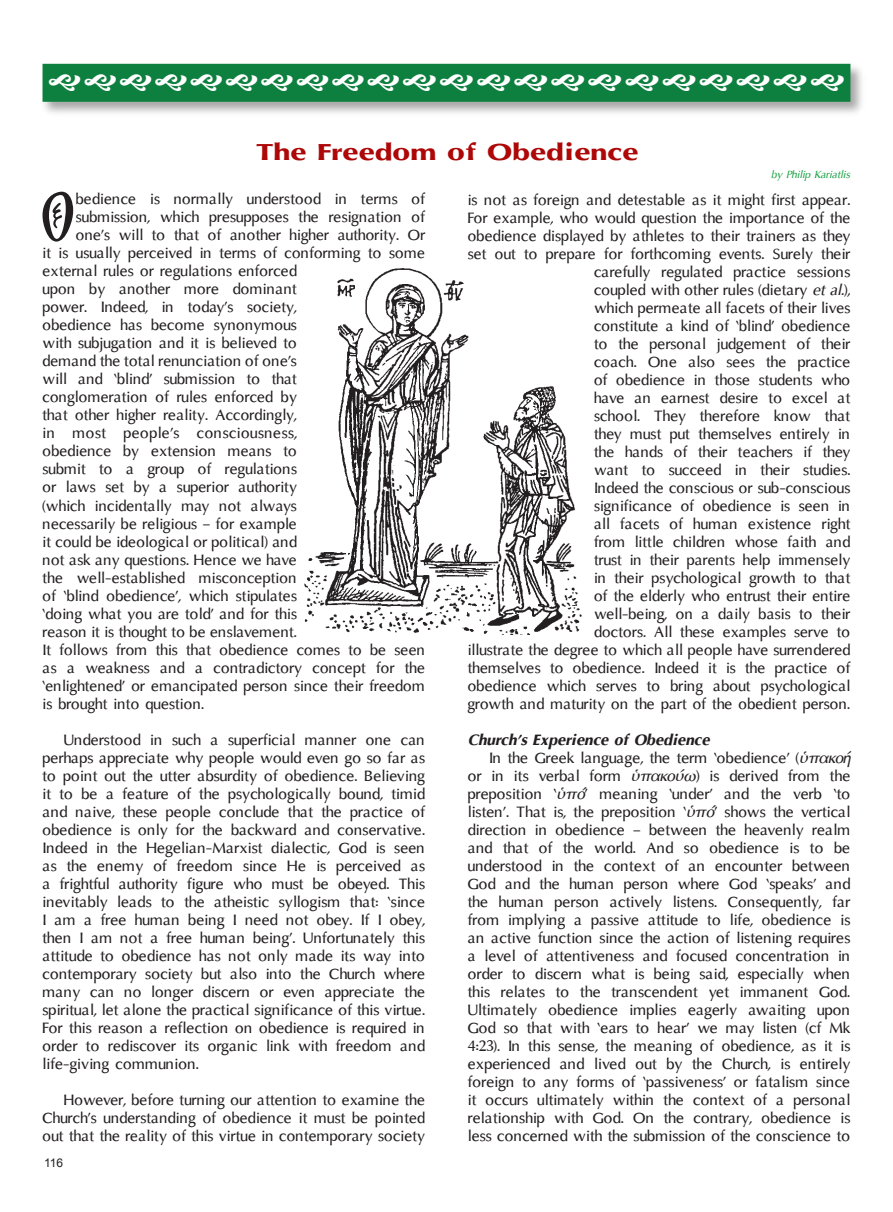
<style>
.page{position:relative;width:893px;height:1212px;background:#fff}
.page>*{position:absolute;margin:0;border:0;box-sizing:border-box;transform-origin:0 0}
.t1{font:65.1px "Mg Agia Sofia UC Normal";color:#231f20}
.t2{font:700 30px "Mg Optima UC Pol";color:#ad0707;scale:1.3 1}
.t3{font:19.5px/18px "Mg Optima UC Pol";color:#231f20;text-align:justify}
.t4{font:italic 700 19.5px "Mg Optima UC Pol";color:#231f20}
.t5{font:italic 13.5px "Mg Optima UC Pol";color:#21a549}
.t6{font:12px "Arial";color:#231f20}
.s1{font-style:italic}
</style>
<div class="page">
<div style="left:40px;top:60px;width:827px;height:58px;background:#231f20;opacity:.4"></div>
<div style="left:43px;top:65px;width:807px;height:36px;background:#0d803f"></div>
<div style="left:43px;top:64px;width:807px;height:38px;border:2px solid #0d803f"></div>
<img style="left:304px;top:268px;width:278px;height:367px">
<h2 class="t2" style="left:256px;top:136px;width:296px">The Freedom of Obedience</h2>
<p class="t5" style="left:771px;top:168px;width:80px">by Philip Kariatlis</p>
<h1 class="t1" style="left:43px;top:188px;width:35px">O</h1>
<p class="t3" style="left:76px;top:190px;width:351px">bedience is normally understood in terms of</p>
<p class="t3" style="left:76px;top:208px;width:351px">submission, which presupposes the resignation of</p>
<p class="t3" style="left:76px;top:226px;width:351px">one’s will to that of another higher authority. Or</p>
<p class="t3" style="left:43px;top:244px;width:384px">it is usually perceived in terms of conforming to some</p>
<p class="t3" style="left:43px;top:262px;width:256px">external rules or regulations enforced</p>
<p class="t3" style="left:43px;top:280px;width:256px">upon by another more dominant</p>
<p class="t3" style="left:43px;top:298px;width:256px">power. Indeed, in today’s society,</p>
<p class="t3" style="left:43px;top:316px;width:256px">obedience has become synonymous</p>
<p class="t3" style="left:43px;top:334px;width:256px">with subjugation and it is believed to</p>
<p class="t3" style="left:43px;top:352px;width:256px">demand the total renunciation of one’s</p>
<p class="t3" style="left:43px;top:370px;width:256px">will and ‘blind’ submission to that</p>
<p class="t3" style="left:43px;top:388px;width:256px">conglomeration of rules enforced by</p>
<p class="t3" style="left:43px;top:406px;width:256px">that other higher reality. Accordingly,</p>
<p class="t3" style="left:43px;top:424px;width:256px">in most people’s consciousness,</p>
<p class="t3" style="left:43px;top:442px;width:256px">obedience by extension means to</p>
<p class="t3" style="left:43px;top:460px;width:256px">submit to a group of regulations</p>
<p class="t3" style="left:43px;top:478px;width:256px">or laws set by a superior authority</p>
<p class="t3" style="left:43px;top:496px;width:256px">(which incidentally may not always</p>
<p class="t3" style="left:43px;top:514px;width:256px">necessarily be religious – for example</p>
<p class="t3" style="left:43px;top:532px;width:256px">it could be ideological or political) and</p>
<p class="t3" style="left:43px;top:550px;width:256px">not ask any questions. Hence we have</p>
<p class="t3" style="left:43px;top:568px;width:256px">the well-established misconception</p>
<p class="t3" style="left:43px;top:586px;width:256px">of ‘blind obedience’, which stipulates</p>
<p class="t3" style="left:43px;top:604px;width:256px">‘doing what you are told’ and for this</p>
<p class="t3" style="left:43px;top:622px;width:256px">reason it is thought to be enslavement.</p>
<p class="t3" style="left:43px;top:640px;width:384px">It follows from this that obedience comes to be seen</p>
<p class="t3" style="left:43px;top:658px;width:384px">as a weakness and a contradictory concept for the</p>
<p class="t3" style="left:43px;top:676px;width:384px">‘enlightened’ or emancipated person since their freedom</p>
<p class="t3" style="left:43px;top:694px;width:163px">is brought into question.</p>
<p class="t3" style="left:43px;top:730px;width:384px;text-indent:21px">Understood in such a superficial manner one can perhaps appreciate why people would even go so far as to point out the utter absurdity of obedience. Believing it to be a feature of the psychologically bound, timid and naive, these people conclude that the practice of obedience is only for the backward and conservative.<br>Indeed in the Hegelian-Marxist dialectic, God is seen as the enemy of freedom since He is perceived as a frightful authority figure who must be obeyed. This inevitably leads to the atheistic syllogism that: ‘since I am a free human being I need not obey. If I obey, then I am not a free human being’. Unfortunately this attitude to obedience has not only made its way into contemporary society but also into the Church where many can no longer discern or even appreciate the spiritual, let alone the practical significance of this virtue.<br>For this reason a reflection on obedience is required in order to rediscover its organic link with freedom and life-giving communion.</p>
<p class="t3" style="left:43px;top:1090px;width:384px;text-indent:21px">However, before turning our attention to examine the Church’s understanding of obedience it must be pointed out that the reality of this virtue in contemporary society</p>
<p class="t6" style="left:44px;top:1154px;width:21px">116</p>
<p class="t3" style="left:468px;top:191px;width:384px;text-align:right">is not as foreign and detestable as it might first appear.<br>For example, who would question the importance of the obedience displayed by athletes to their trainers as they set out to prepare for forthcoming events. Surely their carefully regulated practice sessions<br>coupled with other rules (dietary <span class="s1">et al.</span>),<br>which permeate all facets of their lives<br>constitute a kind of ‘blind’ obedience<br>to the personal judgement of their<br>coach. One also sees the practice<br>of obedience in those students who<br>have an earnest desire to excel at<br>school. They therefore know that<br>they must put themselves entirely in<br>the hands of their teachers if they<br>want to succeed in their studies.<br>Indeed the conscious or sub-conscious<br>significance of obedience is seen in<br>all facets of human existence right<br>from little children whose faith and<br>trust in their parents help immensely<br>in their psychological growth to that<br>of the elderly who entrust their entire<br>well-being, on a daily basis to their<br>doctors. All these examples serve to<br>illustrate the degree to which all people have surrendered themselves to obedience. Indeed it is the practice of obedience which serves to bring about psychological growth and maturity on the part of the obedient person.</p>
<p class="t4" style="left:468px;top:730px;width:243px">Church’s Experience of Obedience</p>
<p class="t3" style="left:489px;top:749px;width:363px">In the Greek language, the term ‘obedience’ (<span class="s1">ὑπακοή</span></p>
<p class="t3" style="left:468px;top:767px;width:384px">or in its verbal form <span class="s1">ὑπακούω</span>) is derived from the</p>
<p class="t3" style="left:468px;top:785px;width:384px">preposition ‘<span class="s1">ὑπό</span>’ meaning ‘under’ and the verb ‘to</p>
<p class="t3" style="left:468px;top:803px;width:384px">listen’. That is, the preposition ‘<span class="s1">ὑπό</span>’ shows the vertical</p>
<p class="t3" style="left:468px;top:821px;width:384px">direction in obedience – between the heavenly realm</p>
<p class="t3" style="left:468px;top:839px;width:384px">and that of the world. And so obedience is to be</p>
<p class="t3" style="left:468px;top:857px;width:384px">understood in the context of an encounter between</p>
<p class="t3" style="left:468px;top:875px;width:384px">God and the human person where God ‘speaks’ and</p>
<p class="t3" style="left:468px;top:893px;width:384px">the human person actively listens. Consequently, far</p>
<p class="t3" style="left:468px;top:911px;width:384px">from implying a passive attitude to life, obedience is</p>
<p class="t3" style="left:468px;top:929px;width:384px">an active function since the action of listening requires</p>
<p class="t3" style="left:468px;top:947px;width:384px">a level of attentiveness and focused concentration in</p>
<p class="t3" style="left:468px;top:965px;width:384px">order to discern what is being said, especially when</p>
<p class="t3" style="left:468px;top:983px;width:384px">this relates to the transcendent yet immanent God.</p>
<p class="t3" style="left:468px;top:1001px;width:384px">Ultimately obedience implies eagerly awaiting upon</p>
<p class="t3" style="left:468px;top:1019px;width:384px">God so that with ‘ears to hear’ we may listen (cf Mk</p>
<p class="t3" style="left:468px;top:1037px;width:384px">4:23). In this sense, the meaning of obedience, as it is</p>
<p class="t3" style="left:468px;top:1055px;width:384px">experienced and lived out by the Church, is entirely</p>
<p class="t3" style="left:468px;top:1073px;width:384px">foreign to any forms of ‘passiveness’ or fatalism since</p>
<p class="t3" style="left:468px;top:1091px;width:384px">it occurs ultimately within the context of a personal</p>
<p class="t3" style="left:468px;top:1109px;width:384px">relationship with God. On the contrary, obedience is</p>
<p class="t3" style="left:468px;top:1127px;width:384px">less concerned with the submission of the conscience to</p>
</div>
